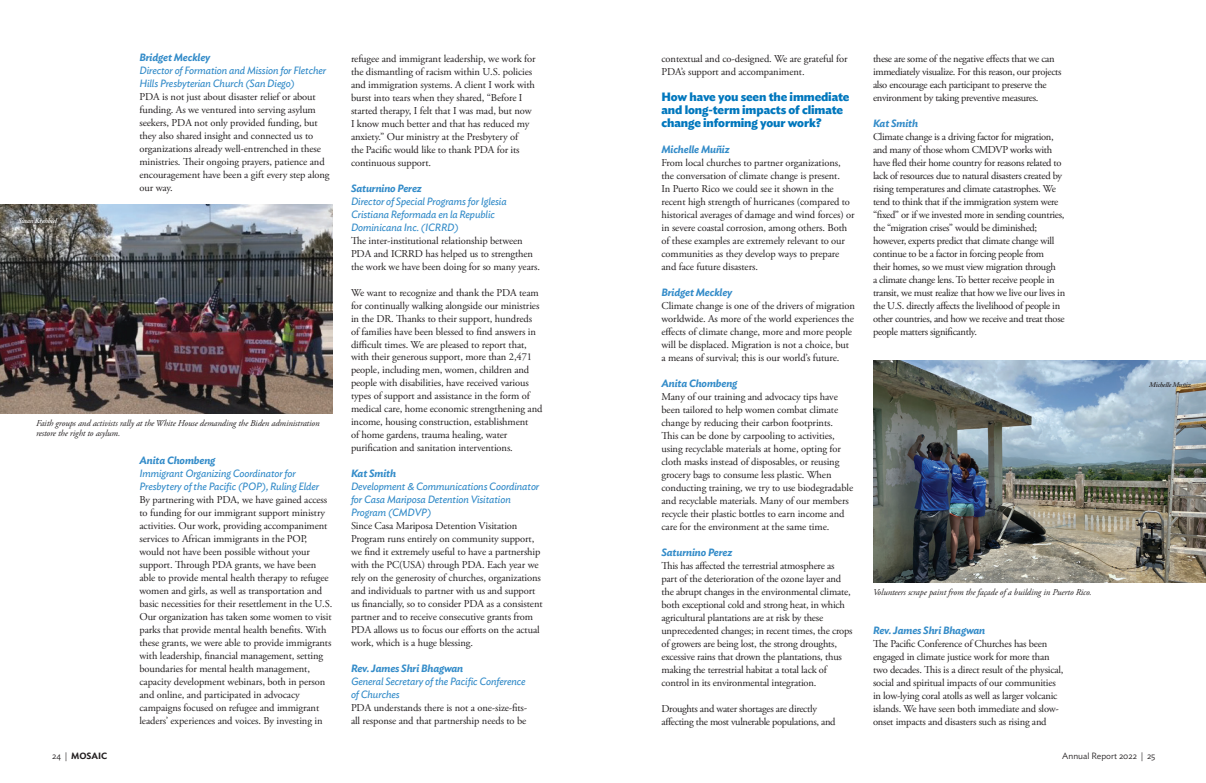
<style>
.page{position:relative;width:1206px;height:783px;background:#fff}
.page>*{position:absolute;margin:0;border:0;box-sizing:border-box;transform-origin:0 0}
.t1{font:700 12px/13px "Ideal Sans";letter-spacing:-.01em;color:#0077bd}
.t2{font:10.5px/13px "Adobe Garamond Pro";letter-spacing:-.01em;color:#231f20}
.t3{font:10.5px/13px "Adobe Garamond Pro";letter-spacing:-.03em;color:#231f20}
.t4{font:italic 10.5px/13px "Ideal Sans";letter-spacing:-.01em;color:#348cc9}
.t5{font:italic 600 10.5px "Ideal Sans";letter-spacing:-.01em;color:#348cc9}
.t6{font:italic 9px/10.8px "Adobe Garamond Pro";letter-spacing:-.01em;color:#231f20}
.t7{font:300 9px "Ideal Sans";color:#231f20}
.t8{font:600 9px "Ideal Sans";color:#231f20}
.t9{font:italic 600 7px "Adobe Caslon Pro";letter-spacing:-.02em;color:#fff}
.t10{font:italic 600 7px "Adobe Caslon Pro";letter-spacing:-.02em;color:#231f20}
.s1{font-weight:300}
</style>
<div class="page">
<img style="left:0;top:205px;width:333px;height:208px">
<img style="left:873px;top:361px;width:333px;height:222px">
<p class="t9" style="left:18px;top:216px;width:41px">Susan Krehbiel</p>
<p class="t5" style="left:140px;top:50px;width:72px">Bridget Meckley</p>
<p class="t4" style="left:140px;top:64px;width:188px">Director of Formation and Mission for Fletcher<br>Hills Presbyterian Church (San Diego)</p>
<p class="t2" style="left:140px;top:91px;width:192px">PDA is not just about disaster relief or about funding. As we ventured into serving asylum seekers, PDA not only provided funding, but they also shared insight and connected us to organizations already well-entrenched in these ministries. Their ongoing prayers, patience and encouragement have been a gift every step along our way.</p>
<p class="t6" style="left:36px;top:418px;width:285px">Faith groups and activists rally at the White House demanding the Biden administration restore the right to asylum.</p>
<p class="t5" style="left:140px;top:453px;width:77px">Anita Chombeng</p>
<p class="t4" style="left:140px;top:467px;width:181px">Immigrant Organizing Coordinator for<br>Presbytery of the Pacific (POP), Ruling Elder</p>
<p class="t2" style="left:140px;top:494px;width:194px">By partnering with PDA, we have gained access to funding for our immigrant support ministry activities. Our work, providing accompaniment services to African immigrants in the POP, would not have been possible without your support. Through PDA grants, we have been able to provide mental health therapy to refugee women and girls, as well as transportation and basic necessities for their resettlement in the U.S.<br>Our organization has taken some women to visit parks that provide mental health benefits. With these grants, we were able to provide immigrants with leadership, financial management, setting boundaries for mental health management, capacity development webinars, both in person and online, and participated in advocacy campaigns focused on refugee and immigrant leaders’ experiences and voices. By investing in</p>
<p class="t2" style="left:351px;top:52px;width:186px">refugee and immigrant leadership, we work for the dismantling of racism within U.S. policies and immigration systems. A client I work with burst into tears when they shared, “Before I started therapy, I felt that I was mad, but now I know much better and that has reduced my anxiety.” Our ministry at the Presbytery of<br>the Pacific would like to thank PDA for its continuous support.</p>
<p class="t5" style="left:351px;top:180px;width:72px">Saturnino Perez</p>
<p class="t4" style="left:351px;top:194px;width:157px">Director of Special Programs for Iglesia<br>Cristiana Reformada en la Republic<br>Dominicana Inc. (ICRRD)</p>
<p class="t2" style="left:351px;top:234px;width:191px">The inter-institutional relationship between<br>PDA and ICRRD has helped us to strengthen the work we have been doing for so many years.</p>
<p class="t2" style="left:351px;top:286px;width:193px">We want to recognize and thank the PDA team for continually walking alongside our ministries in the DR. Thanks to their support, hundreds of families have been blessed to find answers in difficult times. We are pleased to report that, with their generous support, more than 2,471 people, including men, women, children and people with disabilities, have received various types of support and assistance in the form of medical care, home economic strengthening and income, housing construction, establishment<br>of home gardens, trauma healing, water purification and sanitation interventions.</p>
<p class="t5" style="left:351px;top:466px;width:47px">Kat Smith</p>
<p class="t4" style="left:351px;top:480px;width:190px">Development &amp; Communications Coordinator for Casa Mariposa Detention Visitation<br>Program (CMDVP)</p>
<p class="t2" style="left:351px;top:520px;width:193px">Since Casa Mariposa Detention Visitation Program runs entirely on community support, we find it extremely useful to have a partnership with the PC(USA) through PDA. Each year we rely on the generosity of churches, organizations and individuals to partner with us and support us financially, so to consider PDA as a consistent partner and to receive consecutive grants from PDA allows us to focus our efforts on the actual work, which is a huge blessing.</p>
<p class="t5" style="left:351px;top:661px;width:114px">Rev. James Shri Bhagwan</p>
<p class="t4" style="left:351px;top:675px;width:176px">General Secretary of the Pacific Conference of Churches</p>
<p class="t2" style="left:351px;top:702px;width:178px">PDA understands there is not a one-size-fits&shy;all response and that partnership needs to be</p>
<p class="t2" style="left:662px;top:52px;width:188px">contextual and co-designed. We are grateful for<br>PDA’s support and accompaniment.</p>
<p class="t1" style="left:662px;top:89px;width:190px">How have you seen the immediate and long-term impacts of climate change informing your work?</p>
<p class="t5" style="left:662px;top:141px;width:70px">Michelle Muñiz</p>
<p class="t2" style="left:662px;top:156px;width:195px">From local churches to partner organizations, the conversation of climate change is present.<br>In Puerto Rico we could see it shown in the recent high strength of hurricanes (compared to historical averages of damage and wind forces) or in severe coastal corrosion, among others. Both of these examples are extremely relevant to our communities as they develop ways to prepare and face future disasters.</p>
<p class="t5" style="left:662px;top:284px;width:72px">Bridget Meckley</p>
<p class="t2" style="left:662px;top:299px;width:195px">Climate change is one of the drivers of migration worldwide. As more of the world experiences the effects of climate change, more and more people will be displaced. Migration is not a choice, but a means of survival; this is our world’s future.</p>
<p class="t5" style="left:662px;top:375px;width:77px">Anita Chombeng</p>
<p class="t2" style="left:662px;top:390px;width:193px">Many of our training and advocacy tips have been tailored to help women combat climate change by reducing their carbon footprints.<br>This can be done by carpooling to activities, using recyclable materials at home, opting for cloth masks instead of disposables, or reusing grocery bags to consume less plastic. When conducting training, we try to use biodegradable and recyclable materials. Many of our members recycle their plastic bottles to earn income and care for the environment at the same time.</p>
<p class="t5" style="left:662px;top:544px;width:72px">Saturnino Perez</p>
<p class="t2" style="left:662px;top:559px;width:193px">This has affected the terrestrial atmosphere as part of the deterioration of the ozone layer and the abrupt changes in the environmental climate, both exceptional cold and strong heat, in which agricultural plantations are at risk by these unprecedented changes; in recent times, the crops of growers are being lost, the strong droughts, excessive rains that drown the plantations, thus making the terrestrial habitat a total lack of control in its environmental integration.</p>
<p class="t3" style="left:662px;top:702px;width:176px">Droughts and water shortages are directly affecting the most vulnerable populations, and</p>
<p class="t3" style="left:873px;top:52px;width:190px">these are some of the negative effects that we can immediately visualize. For this reason, our projects also encourage each participant to preserve the environment by taking preventive measures.</p>
<p class="t5" style="left:873px;top:115px;width:47px">Kat Smith</p>
<p class="t3" style="left:873px;top:130px;width:194px">Climate change is a driving factor for migration, and many of those whom CMDVP works with have fled their home country for reasons related to lack of resources due to natural disasters created by rising temperatures and climate catastrophes. We tend to think that if the immigration system were “fixed” or if we invested more in sending countries, the “migration crises” would be diminished; however, experts predict that climate change will continue to be a factor in forcing people from<br>their homes, so we must view migration through<br>a climate change lens. To better receive people in transit, we must realize that how we live our lives in the U.S. directly affects the livelihood of people in other countries, and how we receive and treat those people matters significantly.</p>
<p class="t6" style="left:873px;top:587px;width:220px">Volunteers scrape paint from the façade of a building in Puerto Rico.</p>
<p class="t5" style="left:873px;top:622px;width:114px">Rev. James Shri Bhagwan</p>
<p class="t2" style="left:873px;top:637px;width:192px">The Pacific Conference of Churches has been engaged in climate justice work for more than two decades. This is a direct result of the physical, social and spiritual impacts of our communities in low-lying coral atolls as well as larger volcanic islands. We have seen both immediate and slow&shy;onset impacts and disasters such as rising and</p>
<p class="t10" style="left:1149px;top:380px;width:43px">Michelle Muñiz</p>
<p class="t8" style="left:52px;top:749px;width:57px"><span class="s1">24 |</span> MOSAIC</p>
<p class="t7" style="left:1062px;top:749px;width:95px">Annual Report 2022 | 25</p>
</div>
